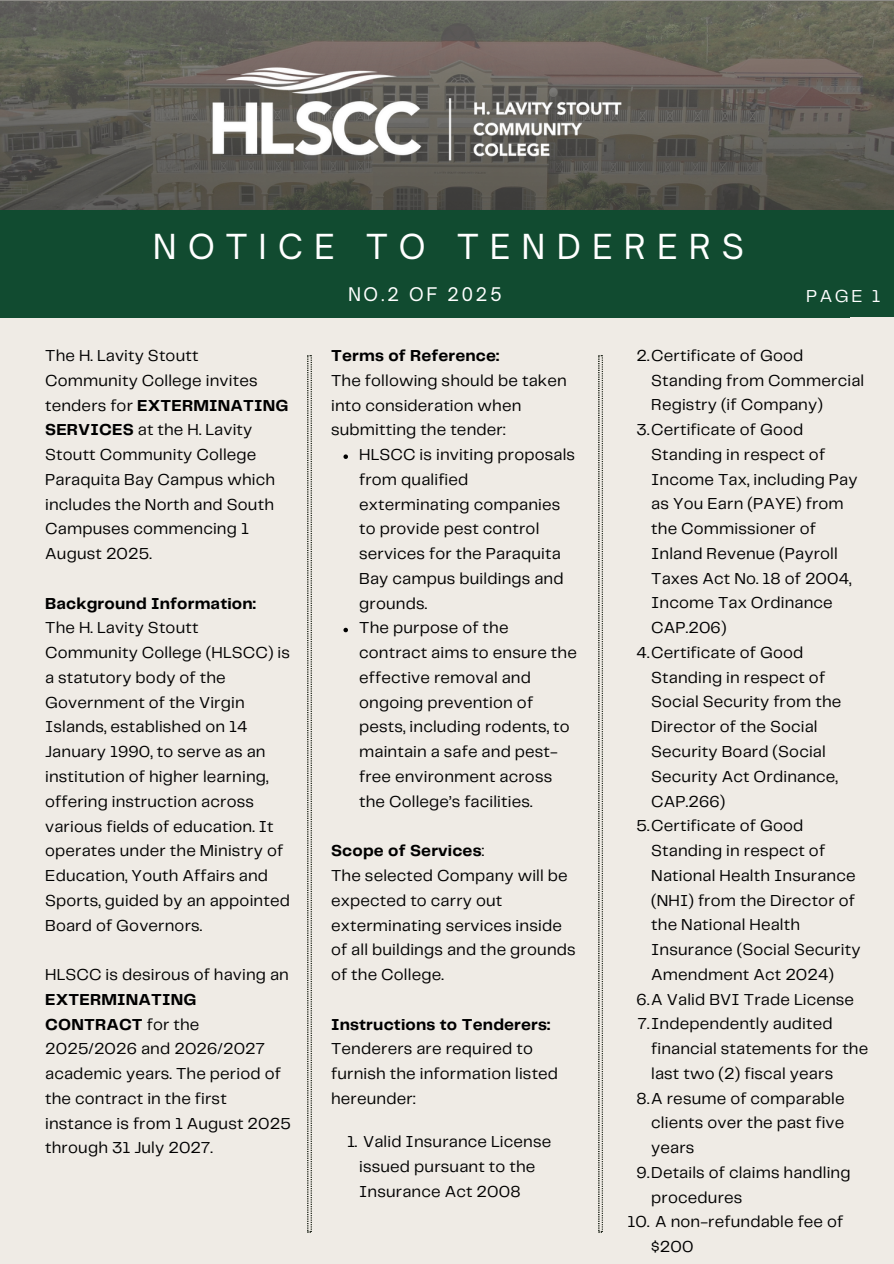
<style>
.page{position:relative;width:894px;height:1264px;background:#fff}
.page>*{position:absolute;margin:0;border:0;box-sizing:border-box;transform-origin:0 0}
.t1{font:33px "Open Sauce One";letter-spacing:.345em;color:#fff}
.t2{font:18px "Open Sauce One";letter-spacing:.14em;color:#fff}
.t3{font:18px "Telegraf";color:#fff}
.t4{font:16.5px/24.8px "Telegraf";letter-spacing:.01em;color:#000}
.t5{font:700 16.5px "Telegraf";letter-spacing:.01em;color:#000}
.s1{font-weight:700}
.s2{font-weight:400}
</style>
<div class="page">
<div style="left:0;top:0;width:893px;height:1263px;background:#efebe5"></div>
<img style="left:0;top:0;width:893px;height:210px">
<div style="left:0;top:210px;width:893px;height:107px;background:#114b30"></div>
<img style="left:186px;top:33px;width:461px;height:165px">
<svg style="left:307px;top:355px;width:5px;height:876px"></svg>
<svg style="left:343px;top:454px;width:5px;height:5px"></svg>
<svg style="left:343px;top:627px;width:5px;height:5px"></svg>
<svg style="left:598px;top:355px;width:4px;height:876px"></svg>
<p class="t1" style="left:153px;top:226px;width:592px">NOTICE TO TENDERERS</p>
<p class="t2" style="left:348px;top:283px;width:155px">NO.2 OF 2025</p>
<p class="t3" style="left:805px;top:288px;width:76px">PAGE 1</p>
<p class="t4" style="left:45px;top:344px;width:245px">The H. Lavity Stoutt<br>Community College invites tenders for <span class="s1">EXTERMINATING<br>SERVICES</span> at the H. Lavity<br>Stoutt Community College<br>Paraquita Bay Campus which includes the North and South<br>Campuses commencing 1<br>August 2025.</p>
<h1 class="t5" style="left:45px;top:596px;width:212px">Background Information:</h1>
<h2 class="t4" style="left:45px;top:616px;width:246px">The H. Lavity Stoutt<br>Community College (HLSCC) is a statutory body of the<br>Government of the Virgin<br>Islands, established on 14<br>January 1990, to serve as an institution of higher learning, offering instruction across various fields of education. It operates under the Ministry of<br>Education, Youth Affairs and<br>Sports, guided by an appointed<br>Board of Governors.</h2>
<h2 class="t4" style="left:45px;top:963px;width:247px">HLSCC is desirous of having an<br><span class="s1">EXTERMINATING<br>CONTRACT</span> for the<br>2025/2026 and 2026/2027 academic years. The period of the contract in the first instance is from 1 August 2025 through 31 July 2027.</h2>
<p class="t5" style="left:331px;top:348px;width:170px">Terms of Reference:</p>
<p class="t4" style="left:331px;top:369px;width:237px">The following should be taken into consideration when submitting the tender:</p>
<p class="t4" style="left:359px;top:443px;width:217px">HLSCC is inviting proposals from qualified exterminating companies to provide pest control services for the Paraquita<br>Bay campus buildings and grounds.</p>
<p class="t4" style="left:359px;top:616px;width:219px">The purpose of the contract aims to ensure the effective removal and ongoing prevention of pests, including rodents, to maintain a safe and pest&shy;free environment across the College’s facilities.</p>
<p class="t5" style="left:331px;top:843px;width:154px">Scope of Services<span class="s2">:</span></p>
<p class="t4" style="left:331px;top:864px;width:246px">The selected Company will be expected to carry out exterminating services inside of all buildings and the grounds of the College.</p>
<p class="t5" style="left:331px;top:1017px;width:221px">Instructions to Tenderers:</p>
<p class="t4" style="left:331px;top:1037px;width:228px">Tenderers are required to furnish the information listed hereunder:</p>
<p class="t4" style="left:359px;top:1130px;width:193px;text-indent:-12px">1. Valid Insurance License issued pursuant to the<br>Insurance Act 2008</p>
<p class="t4" style="left:651px;top:344px;width:214px;text-indent:-15px">2.Certificate of Good<br>Standing from Commercial<br>Registry (if Company)</p>
<p class="t4" style="left:651px;top:418px;width:208px;text-indent:-15px">3.Certificate of Good<br>Standing in respect of<br>Income Tax, including Pay as You Earn (PAYE) from the Commissioner of<br>Inland Revenue (Payroll<br>Taxes Act No. 18 of 2004,<br>Income Tax Ordinance<br>CAP.206)</p>
<p class="t4" style="left:651px;top:641px;width:191px;text-indent:-15px">4.Certificate of Good<br>Standing in respect of<br>Social Security from the<br>Director of the Social<br>Security Board (Social<br>Security Act Ordinance,<br>CAP.266)</p>
<p class="t4" style="left:651px;top:814px;width:211px;text-indent:-15px">5.Certificate of Good<br>Standing in respect of<br>National Health Insurance (NHI) from the Director of the National Health<br>Insurance (Social Security<br>Amendment Act 2024)</p>
<p class="t4" style="left:636px;top:987px;width:219px">6.A Valid BVI Trade License</p>
<p class="t4" style="left:651px;top:1012px;width:218px;text-indent:-13px">7.Independently audited financial statements for the last two (2) fiscal years</p>
<p class="t4" style="left:651px;top:1086px;width:195px;text-align:justify;text-indent:-15px">8.A resume of comparable clients over the past five years</p>
<p class="t4" style="left:651px;top:1160px;width:201px;text-indent:-15px">9.Details of claims handling procedures</p>
<p class="t4" style="left:651px;top:1210px;width:193px;text-indent:-24px">10. A non-refundable fee of $200</p>
</div>
